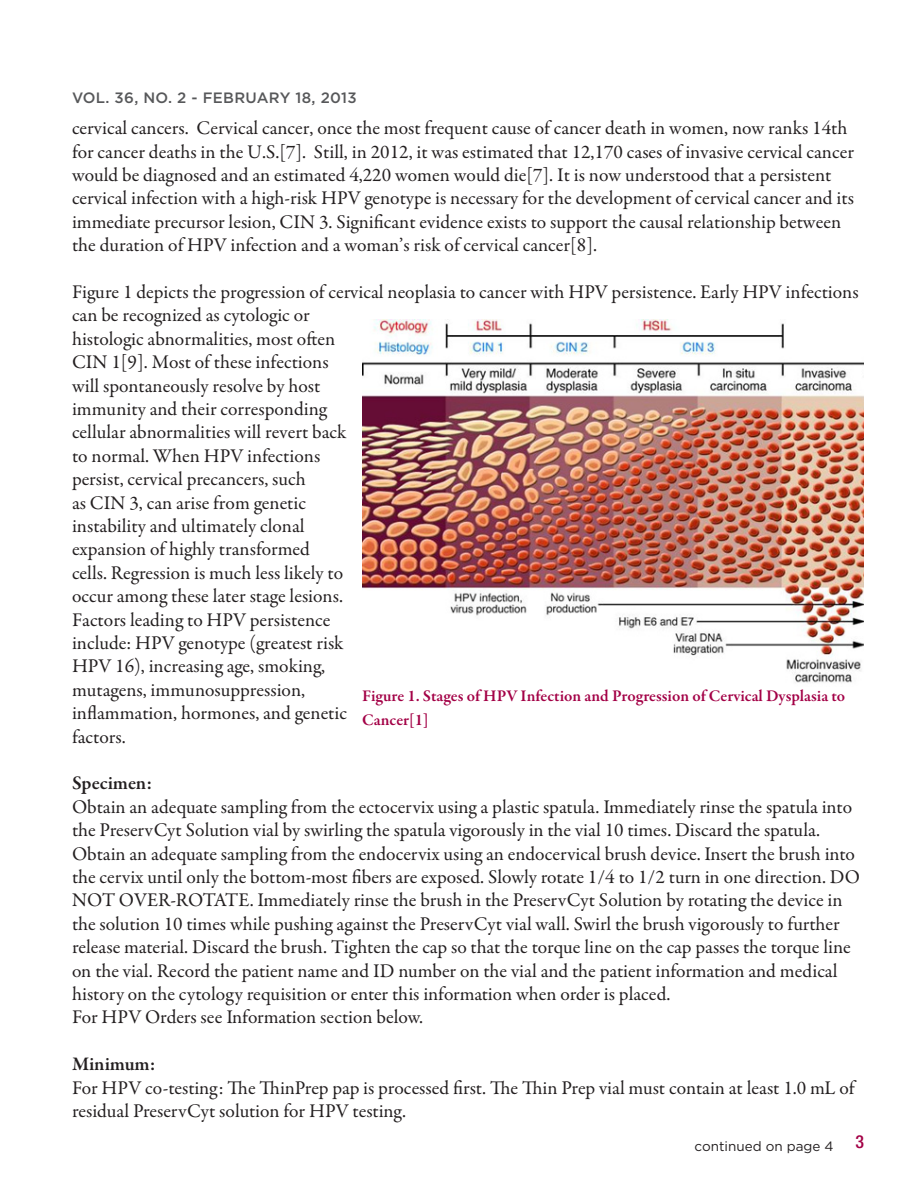
<style>
.page{position:relative;width:918px;height:1188px;background:#fff}
.page>*{position:absolute;margin:0;border:0;box-sizing:border-box;transform-origin:0 0}
.Body{font:19.5px/23.4px "Garamond Premr Pro";color:#231f20}
.t1{font:600 19.5px "Garamond Premr Pro";letter-spacing:-.01em;color:#231f20}
.t2{font:500 condensed 18px "Helvetica Neue LT";color:#a30146}
.Body-2{font:600 16.5px/23.4px "Garamond Premr Pro";color:#a30146}
.t3{font:500 15px "Gotham";letter-spacing:.02em;color:#57585a}
.t4{font:13.5px "Gotham";color:#231f20}
</style>
<div class="page">
<img style="left:363px;top:319px;width:501px;height:364px">
<p class="t3" style="left:72px;top:88px;width:286px">VOL. 36, NO. 2 - FEBRUARY 18, 2013</p>
<p class="Body" style="left:72px;top:117px;width:784px">cervical cancers. Cervical cancer, once the most frequent cause of cancer death in women, now ranks 14th for cancer deaths in the U.S.[7]. Still, in 2012, it was estimated that 12,170 cases of invasive cervical cancer would be diagnosed and an estimated 4,220 women would die[7]. It is now understood that a persistent cervical infection with a high-risk HPV genotype is necessary for the development of cervical cancer and its immediate precursor lesion, CIN 3. Significant evidence exists to support the causal relationship between the duration of HPV infection and a woman’s risk of cervical cancer[8].</p>
<p class="Body" style="left:72px;top:281px;width:788px">Figure 1 depicts the progression of cervical neoplasia to cancer with HPV persistence. Early HPV infections can be recognized as cytologic or<br>histologic abnormalities, most often<br>CIN 1[9]. Most of these infections<br>will spontaneously resolve by host<br>immunity and their corresponding<br>cellular abnormalities will revert back<br>to normal. When HPV infections<br>persist, cervical precancers, such<br>as CIN 3, can arise from genetic<br>instability and ultimately clonal<br>expansion of highly transformed<br>cells. Regression is much less likely to<br>occur among these later stage lesions.<br>Factors leading to HPV persistence<br>include: HPV genotype (greatest risk<br>HPV 16), increasing age, smoking,<br>mutagens, immunosuppression,<br>inflammation, hormones, and genetic<br>factors.</p>
<p class="t1" style="left:72px;top:771px;width:82px">Specimen:</p>
<p class="Body" style="left:72px;top:795px;width:790px">Obtain an adequate sampling from the ectocervix using a plastic spatula. Immediately rinse the spatula into the PreservCyt Solution vial by swirling the spatula vigorously in the vial 10 times. Discard the spatula.<br>Obtain an adequate sampling from the endocervix using an endocervical brush device. Insert the brush into the cervix until only the bottom-most fibers are exposed. Slowly rotate 1/4 to 1/2 turn in one direction. DO NOT OVER-ROTATE. Immediately rinse the brush in the PreservCyt Solution by rotating the device in the solution 10 times while pushing against the PreservCyt vial wall. Swirl the brush vigorously to further release material. Discard the brush. Tighten the cap so that the torque line on the cap passes the torque line on the vial. Record the patient name and ID number on the vial and the patient information and medical history on the cytology requisition or enter this information when order is placed.</p>
<p class="Body" style="left:72px;top:1006px;width:353px">For HPV Orders see Information section below.</p>
<p class="t1" style="left:72px;top:1052px;width:85px">Minimum:</p>
<p class="Body" style="left:72px;top:1076px;width:784px">For HPV co-testing: The ThinPrep pap is processed first. The Thin Prep vial must contain at least 1.0 mL of residual PreservCyt solution for HPV testing.</p>
<p class="t4" style="left:695px;top:1138px;width:141px">continued on page 4</p>
<p class="Body-2" style="left:362px;top:685px;width:485px">Figure 1. Stages of HPV Infection and Progression of Cervical Dysplasia to<br>Cancer[1]</p>
<p class="t2" style="left:855px;top:1131px;width:10px">3</p>
</div>
